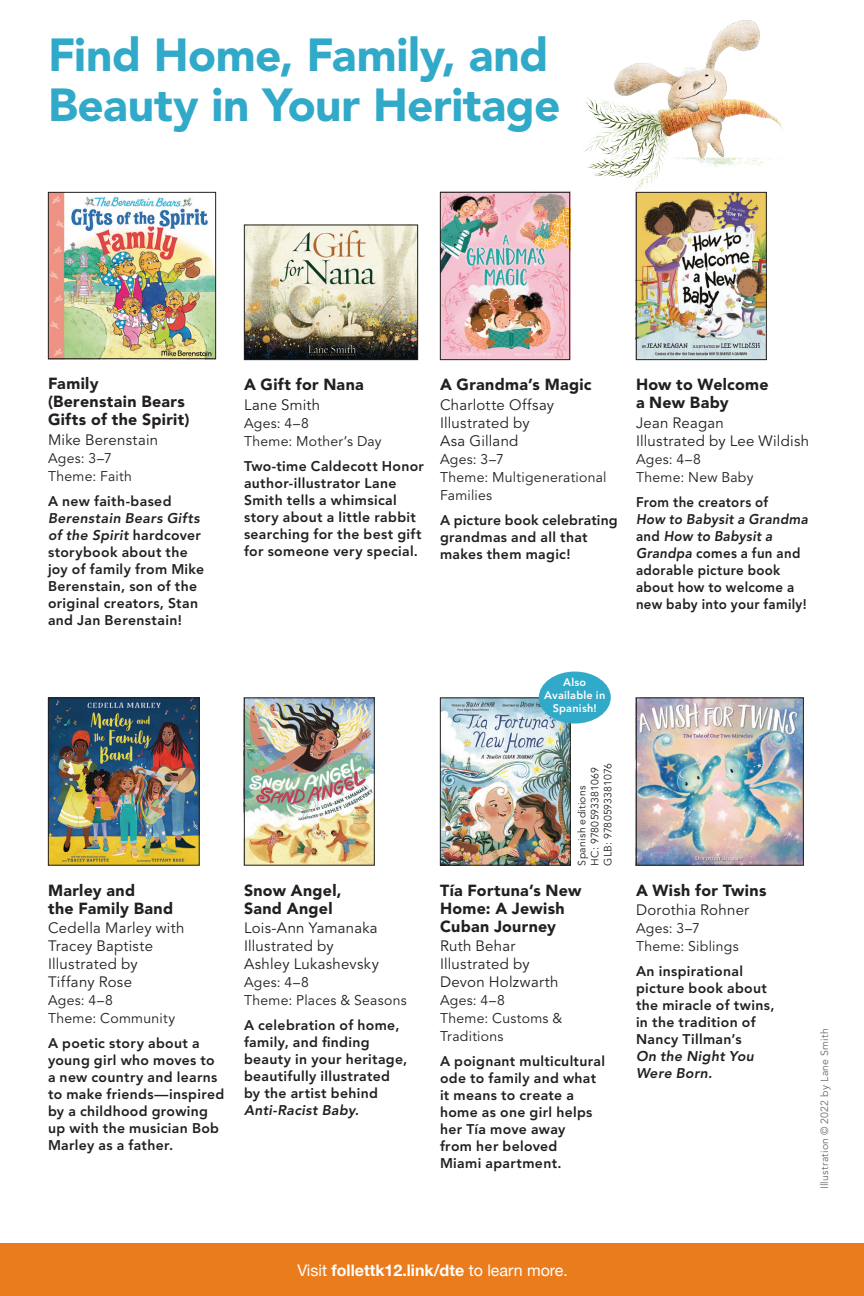
<style>
.page{position:relative;width:864px;height:1296px;background:#fff}
.page>*{position:absolute;margin:0;border:0;box-sizing:border-box;transform-origin:0 0}
.Section_Head{font:900 46px/50px "Avenir LT Pro";letter-spacing:-.01em;color:#31a9c8}
.T2{font:900 16px/18px "Avenir LT Pro";letter-spacing:.02em;color:#231f20}
.t1{font:700 16px "Helvetica Neue";color:#fff}
.A2{font:15px/18px "Avenir LT Pro";letter-spacing:.015em;color:#231f20}
.D2{font:800 14px/17px "Avenir LT Pro";letter-spacing:.025em;color:#231f20}
.is2{font:14px/18px "Avenir LT Pro";letter-spacing:.02em;color:#231f20}
.D2-2{font:800 14px/17px "Avenir LT Pro";letter-spacing:.025em;color:#231f20;scale:.95 1}
.Burst_sm{font:800 11px/13px "Avenir LT Pro";letter-spacing:.02em;color:#fff;text-align:center}
.is2_Spanish{font:10.4px/13px "Avenir LT Pro";letter-spacing:.02em;color:#231f20}
.Credit{font:10.4px "Avenir LT Pro";letter-spacing:.025em;color:#6c6d70}
.s1{font-style:italic}
.s2{font-weight:400}
</style>
<div class="page">
<img style="left:583px;top:20px;width:199px;height:180px">
<div style="left:0;top:1243px;width:864px;height:53px;background:#ea7c1d"></div>
<img style="left:50px;top:194px;width:164px;height:163px">
<div style="left:48px;top:192px;width:168px;height:167px;border:1px solid #231f20"></div>
<img style="left:246px;top:227px;width:170px;height:131px">
<div style="left:244px;top:225px;width:174px;height:135px;border:1px solid #231f20"></div>
<img style="left:442px;top:194px;width:126px;height:164px">
<div style="left:440px;top:192px;width:130px;height:168px;border:1px solid #231f20"></div>
<img style="left:638px;top:194px;width:127px;height:164px">
<div style="left:636px;top:192px;width:131px;height:168px;border:1px solid #231f20"></div>
<img style="left:50px;top:700px;width:148px;height:164px">
<div style="left:48px;top:698px;width:152px;height:168px;border:1px solid #231f20"></div>
<img style="left:246px;top:700px;width:127px;height:164px">
<div style="left:244px;top:698px;width:131px;height:168px;border:1px solid #231f20"></div>
<img style="left:442px;top:700px;width:127px;height:164px">
<div style="left:440px;top:698px;width:131px;height:168px;border:1px solid #231f20"></div>
<img style="left:638px;top:700px;width:164px;height:164px">
<div style="left:636px;top:698px;width:168px;height:168px;border:1px solid #231f20"></div>
<div style="left:539px;top:672px;width:72px;height:52px;background:#31a9c8;border-radius:50%"></div>
<p class="Section_Head" style="left:48px;top:30px;width:514px">Find Home, Family, and<br>Beauty in Your Heritage</p>
<p class="T2" style="left:48px;top:374px;width:143px">Family (Berenstain Bears<br>Gifts of the Spirit)</p>
<p class="A2" style="left:48px;top:431px;width:112px">Mike Berenstain</p>
<p class="is2" style="left:48px;top:449px;width:65px">Ages: 3–7</p>
<p class="is2" style="left:48px;top:467px;width:86px">Theme: Faith</p>
<p class="D2" style="left:48px;top:492px;width:158px">A new faith-based<br><span class="s1">Berenstain Bears Gifts of the Spirit</span> hardcover storybook about the joy of family from Mike<br>Berenstain, son of the original creators, Stan and Jan Berenstain!</p>
<p class="T2" style="left:244px;top:375px;width:121px">A Gift for Nana</p>
<p class="A2" style="left:244px;top:396px;width:78px">Lane Smith</p>
<p class="is2" style="left:244px;top:414px;width:66px">Ages: 4–8</p>
<p class="is2" style="left:244px;top:432px;width:139px">Theme: Mother’s Day</p>
<p class="D2" style="left:244px;top:457px;width:181px">Two-time Caldecott Honor author-illustrator Lane<br>Smith tells a whimsical story about a little rabbit searching for the best gift for someone very special.</p>
<p class="T2" style="left:440px;top:375px;width:153px">A Grandma’s Magic</p>
<p class="A2" style="left:440px;top:396px;width:116px">Charlotte Offsay<br>Illustrated by<br>Asa Gilland</p>
<p class="is2" style="left:440px;top:450px;width:65px">Ages: 3–7</p>
<p class="is2" style="left:440px;top:468px;width:168px">Theme: Multigenerational<br>Families</p>
<p class="D2" style="left:440px;top:511px;width:179px">A picture book celebrating grandmas and all that makes them magic!</p>
<p class="T2" style="left:636px;top:375px;width:134px">How to Welcome a New Baby</p>
<p class="A2" style="left:636px;top:414px;width:175px">Jean Reagan<br>Illustrated by Lee Wildish</p>
<p class="is2" style="left:636px;top:450px;width:66px">Ages: 4–8</p>
<p class="is2" style="left:636px;top:468px;width:119px">Theme: New Baby</p>
<p class="D2-2" style="left:636px;top:493px;width:183px">From the creators of<br><span class="s1">How to Babysit a Grandma </span>and <span class="s1">How to Babysit a<br>Grandpa</span> comes a fun and adorable picture book about how to welcome a new baby into your family!</p>
<p class="T2" style="left:48px;top:881px;width:127px">Marley and<br>the Family Band</p>
<p class="A2" style="left:48px;top:919px;width:138px">Cedella Marley with<br>Tracey Baptiste<br>Illustrated by<br>Tiffany Rose</p>
<p class="is2" style="left:48px;top:992px;width:66px">Ages: 4–8</p>
<p class="is2" style="left:48px;top:1010px;width:129px">Theme: Community</p>
<p class="D2" style="left:48px;top:1035px;width:178px">A poetic story about a young girl who moves to a new country and learns to make friends—inspired by a childhood growing up with the musician Bob<br>Marley as a father.</p>
<p class="T2" style="left:244px;top:881px;width:99px">Snow Angel,<br>Sand Angel</p>
<p class="A2" style="left:244px;top:919px;width:137px">Lois-Ann Yamanaka<br>Illustrated by<br>Ashley Lukashevsky</p>
<p class="is2" style="left:244px;top:974px;width:66px">Ages: 4–8</p>
<p class="is2" style="left:244px;top:992px;width:164px">Theme: Places &amp; Seasons</p>
<p class="D2" style="left:244px;top:1017px;width:165px">A celebration of home, family, and finding beauty in your heritage, beautifully illustrated by the artist behind<br><span class="s1">Anti-Racist Baby.</span></p>
<p class="Burst_sm" style="left:544px;top:676px;width:63px">Also<br>Available in<br>Spanish!</p>
<p class="is2_Spanish" style="left:576px;top:866px;width:99px;rotate:-90deg">Spanish editions<br>HC: 9780593381069</p>
<p class="is2_Spanish" style="left:602px;top:866px;width:104px;rotate:-90deg">GLB: 9780593381076</p>
<p class="T2" style="left:440px;top:881px;width:143px">Tía Fortuna’s New<br>Home: A Jewish<br>Cuban Journey</p>
<p class="A2" style="left:440px;top:937px;width:120px">Ruth Behar<br>Illustrated by<br>Devon Holzwarth</p>
<p class="is2" style="left:440px;top:992px;width:66px">Ages: 4–8</p>
<p class="is2" style="left:440px;top:1010px;width:124px">Theme: Customs &amp;<br>Traditions</p>
<p class="D2" style="left:440px;top:1053px;width:167px">A poignant multicultural ode to family and what it means to create a home as one girl helps her Tía move away<br>from her beloved<br>Miami apartment.</p>
<p class="T2" style="left:636px;top:881px;width:132px">A Wish for Twins</p>
<p class="A2" style="left:636px;top:901px;width:115px">Dorothia Rohner</p>
<p class="is2" style="left:636px;top:920px;width:65px">Ages: 3–7</p>
<p class="is2" style="left:636px;top:938px;width:104px">Theme: Siblings</p>
<p class="D2" style="left:636px;top:963px;width:140px">An inspirational picture book about the miracle of twins, in the tradition of<br>Nancy Tillman’s<br><span class="s1">On the Night You<br>Were Born.</span></p>
<p class="Credit" style="left:818px;top:1189px;width:163px;rotate:-90deg">Illustration © 2022 by Lane Smith</p>
<p class="t1" style="left:297px;top:1257px;width:272px"><span class="s2">Visit</span> follettk12.link/dte <span class="s2">to learn more.</span></p>
</div>
